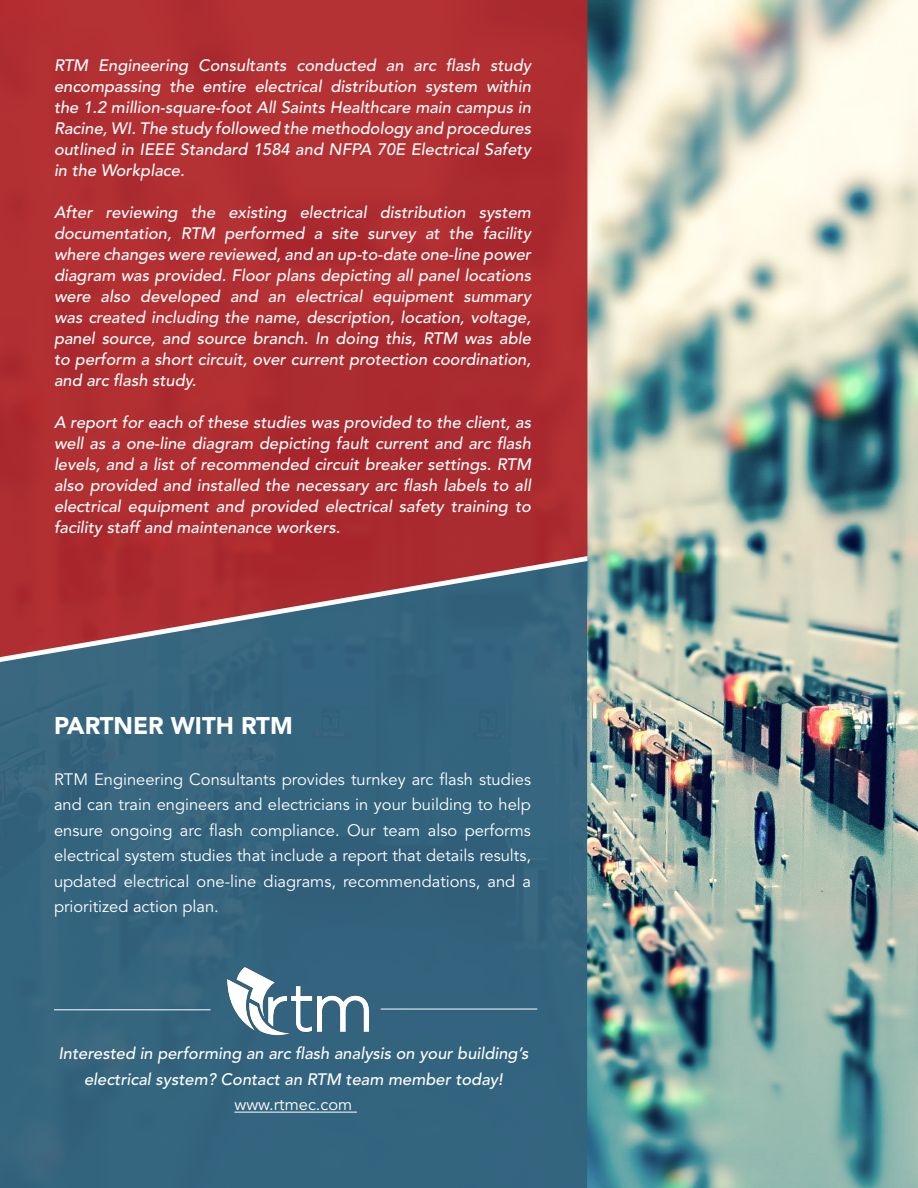
<style>
.page{position:relative;width:918px;height:1188px;background:#fff}
.page>*{position:absolute;margin:0;border:0;box-sizing:border-box;transform-origin:0 0}
.t1{font:900 24px "Avenir LT Std";color:#fff}
.t2{font:italic 500 16.5px/21px "Avenir LT Std";color:#fff;text-align:justify}
.t3{font:16.5px/25.5px "Avenir LT Std";color:#fff;text-align:justify}
</style>
<div class="page">
<img style="left:587px;top:0;width:331px;height:1188px">
<div style="left:0;top:0;width:587px;height:556px;background:#b12e31"></div>
<div style="left:0;top:558px;width:589px;height:630px;background:#34657f"></div>
<svg style="left:0;top:556px;width:587px;height:106px;background:#77505e"></svg>
<img style="left:224px;top:966px;width:150px;height:75px">
<hr style="left:54px;top:1009px;width:157px;height:1px;background:#fff">
<hr style="left:381px;top:1009px;width:156px;height:1px;background:#fff">
<hr style="left:234px;top:1112px;width:123px;height:1px;background:#fff">
<p class="t2" style="left:54px;top:55px;width:479px">RTM Engineering Consultants conducted an arc flash study encompassing the entire electrical distribution system within the 1.2 million-square-foot All Saints Healthcare main campus in Racine, WI. The study followed the methodology and procedures outlined in IEEE Standard 1584 and NFPA 70E Electrical Safety in the Workplace.</p>
<p class="t2" style="left:54px;top:202px;width:479px">After reviewing the existing electrical distribution system documentation, RTM performed a site survey at the facility where changes were reviewed, and an up-to-date one-line power diagram was provided. Floor plans depicting all panel locations were also developed and an electrical equipment summary was created including the name, description, location, voltage, panel source, and source branch. In doing this, RTM was able to perform a short circuit, over current protection coordination, and arc flash study.</p>
<p class="t2" style="left:54px;top:412px;width:479px">A report for each of these studies was provided to the client, as well as a one-line diagram depicting fault current and arc flash levels, and a list of recommended circuit breaker settings. RTM also provided and installed the necessary arc flash labels to all electrical equipment and provided electrical safety training to facility staff and maintenance workers.</p>
<p class="t1" style="left:54px;top:711px;width:240px">PARTNER WITH RTM</p>
<p class="t3" style="left:54px;top:767px;width:479px">RTM Engineering Consultants provides turnkey arc flash studies and can train engineers and electricians in your building to help ensure ongoing arc flash compliance. Our team also performs electrical system studies that include a report that details results, updated electrical one-line diagrams, recommendations, and a prioritized action plan.</p>
<p class="t2" style="left:58px;top:1041px;width:472px;line-height:25.5px;text-align:center">Interested in performing an arc flash analysis on your building’s electrical system? Contact an RTM team member today!</p>
<p class="t3" style="left:234px;top:1093px;width:119px">www.rtmec.com</p>
</div>
